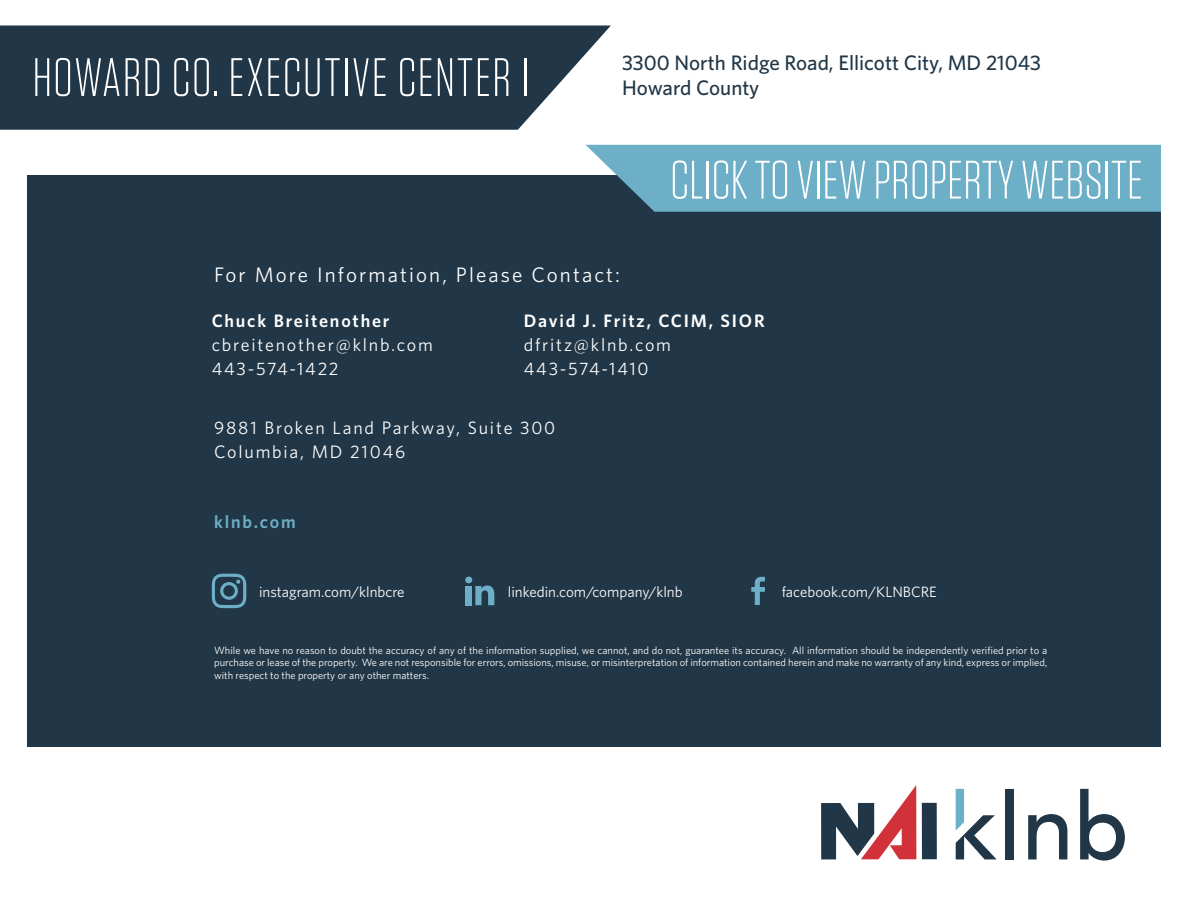
<style>
.page{position:relative;width:1188px;height:918px;background:#fff}
.page>*{position:absolute;margin:0;border:0;box-sizing:border-box;transform-origin:0 0}
.t1{font:300 54px "Tungsten";color:#fff}
.t2{font:300 54px "Tungsten";letter-spacing:.025em;color:#fff}
.t3{font:500 21px/25.2px "Whitney";color:#213646}
.t4{font:21px "Whitney";letter-spacing:.1em;color:#fff}
.t5{font:18px/24px "Whitney";letter-spacing:.1em;color:#fff}
.t6{font:600 18px "Whitney";letter-spacing:.1em;color:#fff}
.t7{font:600 18px "Whitney";letter-spacing:.1em;color:#6cafc6}
.t8{font:15px "Whitney";color:#fff}
.t9{font:10.5px/12.6px "Whitney";color:#fff;text-align:justify}
</style>
<div class="page">
<div style="left:27px;top:175px;width:1134px;height:571px;background:#213646"></div>
<svg style="left:751px;top:577px;width:14px;height:28px"></svg>
<svg style="left:465px;top:576px;width:29px;height:29px"></svg>
<div style="left:466px;top:586px;width:6px;height:19px;background:#6cafc6"></div>
<svg style="left:586px;top:145px;width:575px;height:67px;background:#69a9bf"></svg>
<svg style="left:0;top:26px;width:611px;height:104px;background:#324554"></svg>
<svg style="left:212px;top:574px;width:34px;height:34px"></svg>
<div style="left:922px;top:803px;width:15px;height:56px;background:#213646"></div>
<svg style="left:821px;top:785px;width:95px;height:74px"></svg>
<svg style="left:956px;top:789px;width:40px;height:70px"></svg>
<div style="left:1006px;top:789px;width:8px;height:70px;background:#213646"></div>
<svg style="left:1028px;top:814px;width:39px;height:45px"></svg>
<svg style="left:1080px;top:789px;width:45px;height:72px"></svg>
<h1 class="t2" style="left:32px;top:53px;width:498px">HOWARD CO. EXECUTIVE CENTER I</h1>
<h2 class="t3" style="left:622px;top:51px;width:420px">3300 North Ridge Road, Ellicott City, MD 21043<br>Howard County</h2>
<h1 class="t1" style="left:670px;top:155px;width:474px">CLICK TO VIEW PROPERTY WEBSITE</h1>
<h2 class="t4" style="left:214px;top:266px;width:407px">For More Information, Please Contact:</h2>
<h3 class="t6" style="left:524px;top:312px;width:242px">David J. Fritz, CCIM, SIOR</h3>
<h3 class="t5" style="left:524px;top:333px;width:149px">dfritz@klnb.com<br>443-574-1410</h3>
<h3 class="t6" style="left:212px;top:312px;width:179px">Chuck Breitenother</h3>
<h3 class="t5" style="left:212px;top:333px;width:223px">cbreitenother@klnb.com<br>443-574-1422</h3>
<h3 class="t5" style="left:214px;top:417px;width:343px">9881 Broken Land Parkway, Suite 300<br>Columbia, MD 21046</h3>
<h3 class="t7" style="left:214px;top:513px;width:83px">klnb.com</h3>
<h3 class="t8" style="left:259px;top:585px;width:147px">instagram.com/klnbcre</h3>
<h3 class="t8" style="left:508px;top:585px;width:176px">linkedin.com/company/klnb</h3>
<h3 class="t8" style="left:782px;top:585px;width:157px">facebook.com/KLNBCRE</h3>
<p class="t9" style="left:214px;top:644px;width:835px">While we have no reason to doubt the accuracy of any of the information supplied, we cannot, and do not, guarantee its accuracy. All information should be independently verified prior to a purchase or lease of the property. We are not responsible for errors, omissions, misuse, or misinterpretation of information contained herein and make no warranty of any kind, express or implied, with respect to the property or any other matters.</p>
</div>
